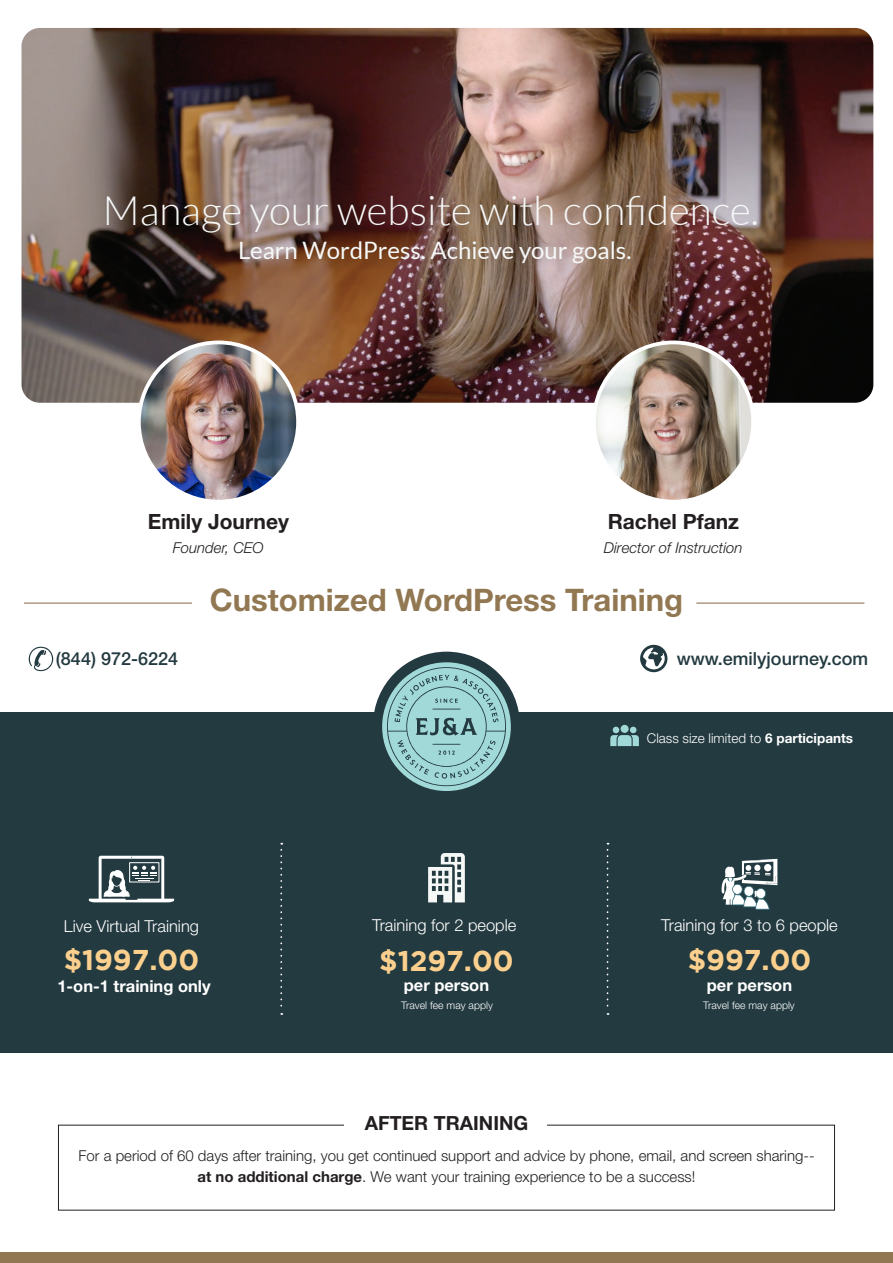
<style>
.page{position:relative;width:893px;height:1263px;background:#fff}
.page>*{position:absolute;margin:0;border:0;box-sizing:border-box;transform-origin:0 0}
.t1{font:300 40.5px "Lato";color:#f6f8f8}
.t2{font:700 31.05px "Helvetica Neue LT Std";color:#927852}
.t3{font:700 28.5px "Gotham";color:#fbcf8d}
.t4{font:24px "Lato";color:#f6f8f8}
.t5{font:700 21px "Helvetica Neue LT Std";color:#231f20}
.t6{font:700 19.5px "Helvetica Neue LT Std";color:#231f20}
.t7{font:500 18px "Helvetica Neue LT Std";color:#233a40}
.t8{font:300 16.5px "Helvetica Neue LT Std";color:#fff}
.t9{font:700 16.5px "Helvetica Neue LT Std";color:#fff}
.t10{font:300 15px/21px "Helvetica Neue LT Std";color:#231f20;text-align:center}
.t11{font:italic 300 15px "Helvetica Neue LT Std";color:#231f20}
.t12{font:300 13.5px "Helvetica Neue LT Std";color:#fff}
.t13{font:300 10.5px "Helvetica Neue LT Std";color:#fff}
.s1{font-weight:700}
</style>
<div class="page">
<img style="left:21px;top:28px;width:852px;height:375px">
<div style="left:592px;top:340px;width:163px;height:163px;background:#fff;border-radius:50%"></div>
<img style="left:596px;top:344px;width:155px;height:156px;border-radius:78px">
<svg style="left:137px;top:340px;width:163px;height:163px"></svg>
<img style="left:141px;top:344px;width:155px;height:156px;border-radius:78px">
<div style="left:0;top:1253px;width:893px;height:10px;background:#927852"></div>
<div style="left:0;top:713px;width:893px;height:340px;background:#233a40"></div>
<hr style="left:24px;top:602px;width:168px;height:2px;background:#927852">
<hr style="left:696px;top:602px;width:168px;height:2px;background:#927852">
<div style="left:373px;top:652px;width:147px;height:146px;background:#233a40;border-radius:50%"></div>
<svg style="left:89px;top:856px;width:85px;height:46px"></svg>
<svg style="left:428px;top:853px;width:37px;height:49px"></svg>
<svg style="left:722px;top:859px;width:55px;height:50px"></svg>
<svg style="left:280px;top:843px;width:2px;height:172px"></svg>
<svg style="left:607px;top:843px;width:2px;height:172px"></svg>
<svg style="left:382px;top:662px;width:129px;height:129px"></svg>
<svg style="left:29px;top:647px;width:24px;height:24px"></svg>
<svg style="left:640px;top:645px;width:27px;height:27px"></svg>
<svg style="left:610px;top:725px;width:29px;height:21px"></svg>
<h1 class="t1" style="left:103px;top:189px;width:657px">Manage your website with confidence.</h1>
<h3 class="t4" style="left:238px;top:237px;width:395px">Learn WordPress. Achieve your goals.</h3>
<h3 class="t5" style="left:148px;top:509px;width:143px">Emily Journey</h3>
<h3 class="t5" style="left:608px;top:509px;width:133px">Rachel Pfanz</h3>
<p class="t11" style="left:173px;top:538px;width:92px">Founder, CEO</p>
<p class="t11" style="left:604px;top:538px;width:140px">Director of Instruction</p>
<h2 class="t2" style="left:210px;top:580px;width:475px">Customized WordPress Training</h2>
<p class="t7" style="left:56px;top:647px;width:124px">(844) 972-6224</p>
<p class="t7" style="left:677px;top:648px;width:193px">www.emilyjourney.com</p>
<p class="t8" style="left:64px;top:916px;width:137px">Live Virtual Training</p>
<h3 class="t3" style="left:64px;top:944px;width:137px">$1997.00</h3>
<p class="t9" style="left:57px;top:976px;width:155px">1-on-1 training only</p>
<p class="t8" style="left:372px;top:915px;width:146px">Training for 2 people</p>
<h3 class="t3" style="left:379px;top:944px;width:136px">$1297.00</h3>
<p class="t9" style="left:404px;top:975px;width:87px">per person</p>
<p class="t12" style="left:647px;top:729px;width:208px">Class size limited to <span class="s1">6 participants</span></p>
<p class="t8" style="left:661px;top:915px;width:178px">Training for 3 to 6 people</p>
<h3 class="t3" style="left:688px;top:944px;width:125px">$997.00</h3>
<p class="t9" style="left:707px;top:975px;width:87px">per person</p>
<p class="t13" style="left:401px;top:999px;width:93px">Travel fee may apply</p>
<p class="t13" style="left:703px;top:999px;width:93px">Travel fee may apply</p>
<h3 class="t6" style="left:365px;top:1111px;width:165px">AFTER TRAINING</h3>
<p class="t10" style="left:78px;top:1144px;width:738px">For a period of 60 days after training, you get continued support and advice by phone, email, and screen sharing-- <span class="s1">at no additional charge</span>. We want your training experience to be a success!</p>
</div>
